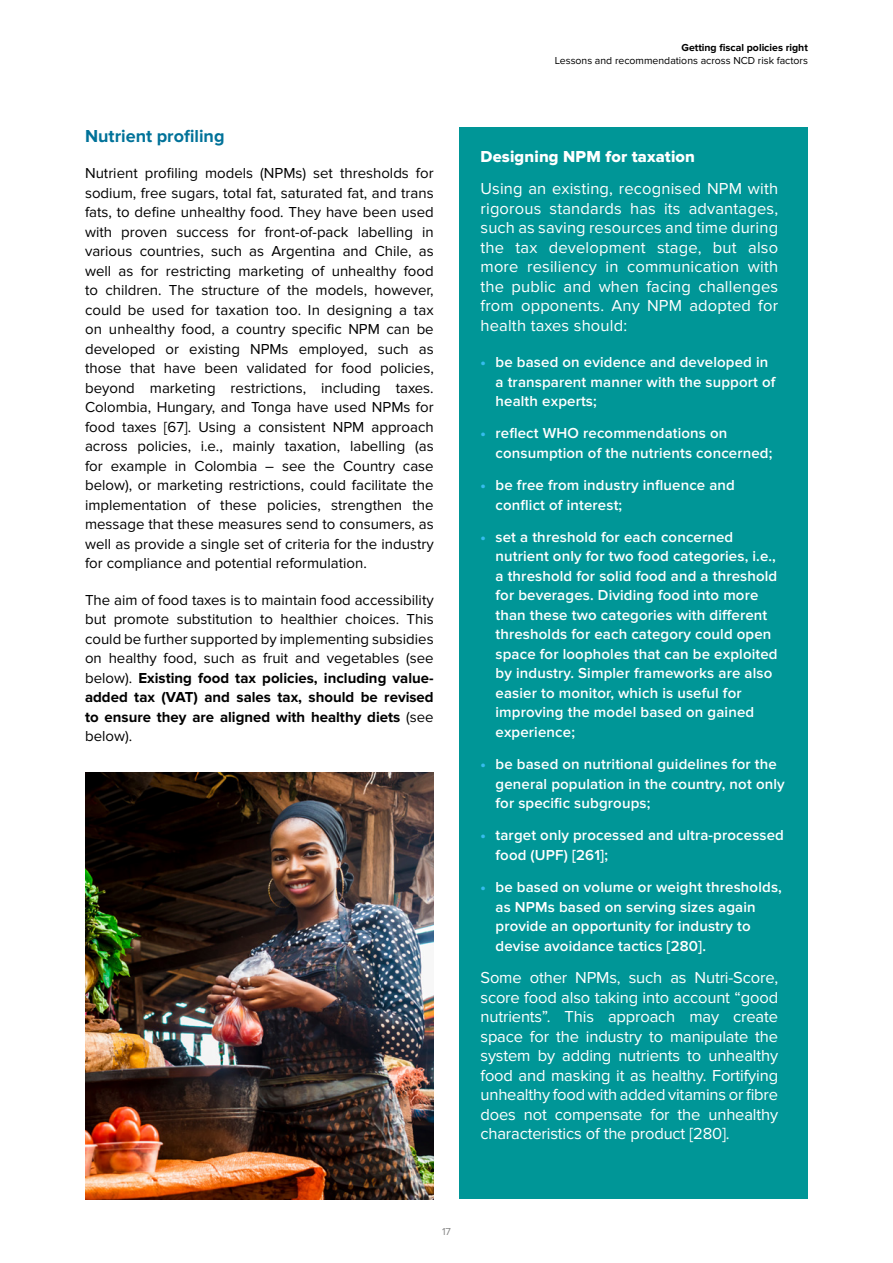
<style>
.page{position:relative;width:893px;height:1263px;background:#fff}
.page>*{position:absolute;margin:0;border:0;box-sizing:border-box;transform-origin:0 0}
.t1{font:700 18px "Proxima Nova";color:#007299}
.t2{font:16.5px/19.5px "Proxima Nova";letter-spacing:-.01em;color:#fff;text-align:justify}
.t3{font:16.5px "Proxima Nova Extrabld";letter-spacing:.01em;color:#fff}
.t4{font:15px/19.5px "Proxima Nova";color:#000;text-align:justify}
.t5{font:600 15px/19.5px "Proxima Nova";letter-spacing:.01em;color:#fff}
.t6{font:10.5px "Proxima Nova";color:#000}
.t7{font:700 10.5px "Proxima Nova";color:#000}
.t8{font:10.5px "Proxima Nova";color:#878787}
.s1{font-weight:700}
.s2{font-family:"Proxima Nova Extrabld";font-weight:400;color:#36bcee}
</style>
<div class="page">
<div style="left:459px;top:128px;width:349px;height:1071px;background:#009697"></div>
<img style="left:85px;top:772px;width:349px;height:427px">
<p class="t1" style="left:85px;top:125px;width:141px">Nutrient profiling</p>
<p class="t4" style="left:85px;top:164px;width:350px">Nutrient profiling models (NPMs) set thresholds for sodium, free sugars, total fat, saturated fat, and trans fats, to define unhealthy food. They have been used with proven success for front-of-pack labelling in various countries, such as Argentina and Chile, as well as for restricting marketing of unhealthy food to children. The structure of the models, however, could be used for taxation too. In designing a tax on unhealthy food, a country specific NPM can be developed or existing NPMs employed, such as those that have been validated for food policies, beyond marketing restrictions, including taxes.<br>Colombia, Hungary, and Tonga have used NPMs for food taxes [67]. Using a consistent NPM approach across policies, i.e., mainly taxation, labelling (as for example in Colombia – see the Country case below), or marketing restrictions, could facilitate the implementation of these policies, strengthen the message that these measures send to consumers, as well as provide a single set of criteria for the industry for compliance and potential reformulation.</p>
<p class="t4" style="left:85px;top:590px;width:350px">The aim of food taxes is to maintain food accessibility but promote substitution to healthier choices. This could be further supported by implementing subsidies on healthy food, such as fruit and vegetables (see below). <span class="s1">Existing food tax policies, including value&shy;added tax (VAT) and sales tax, should be revised to ensure they are aligned with healthy diets</span> (see below).</p>
<p class="t7" style="left:681px;top:41px;width:128px">Getting fiscal policies right</p>
<p class="t6" style="left:555px;top:54px;width:255px">Lessons and recommendations across NCD risk factors</p>
<p class="t3" style="left:480px;top:147px;width:216px">Designing NPM for taxation</p>
<p class="t2" style="left:480px;top:179px;width:299px">Using an existing, recognised NPM with rigorous standards has its advantages, such as saving resources and time during the tax development stage, but also more resiliency in communication with the public and when facing challenges from opponents. Any NPM adopted for health taxes should:</p>
<p class="t5" style="left:495px;top:353px;width:281px;text-indent:-15px"><span class="s2">•</span> be based on evidence and developed in a transparent manner with the support of health experts;</p>
<p class="t5" style="left:495px;top:424px;width:278px;text-indent:-15px"><span class="s2">•</span> reflect WHO recommendations on consumption of the nutrients concerned;</p>
<p class="t5" style="left:495px;top:476px;width:241px;text-indent:-15px"><span class="s2">•</span> be free from industry influence and conflict of interest;</p>
<p class="t5" style="left:495px;top:527px;width:284px;text-indent:-15px"><span class="s2">•</span> set a threshold for each concerned nutrient only for two food categories, i.e., a threshold for solid food and a threshold for beverages. Dividing food into more than these two categories with different thresholds for each category could open space for loopholes that can be exploited by industry. Simpler frameworks are also easier to monitor, which is useful for improving the model based on gained experience;</p>
<p class="t5" style="left:495px;top:755px;width:291px;text-indent:-15px"><span class="s2">•</span> be based on nutritional guidelines for the general population in the country, not only for specific subgroups;</p>
<p class="t5" style="left:495px;top:826px;width:290px;text-indent:-15px"><span class="s2">•</span> target only processed and ultra-processed food (UPF) [261];</p>
<p class="t5" style="left:495px;top:878px;width:288px;text-indent:-15px"><span class="s2">•</span> be based on volume or weight thresholds, as NPMs based on serving sizes again provide an opportunity for industry to devise avoidance tactics [280].</p>
<p class="t2" style="left:480px;top:968px;width:299px">Some other NPMs, such as Nutri-Score, score food also taking into account “good nutrients”. This approach may create space for the industry to manipulate the system by adding nutrients to unhealthy food and masking it as healthy. Fortifying unhealthy food with added vitamins or fibre does not compensate for the unhealthy characteristics of the product [280].</p>
<p class="t8" style="left:442px;top:1226px;width:10px">17</p>
</div>
